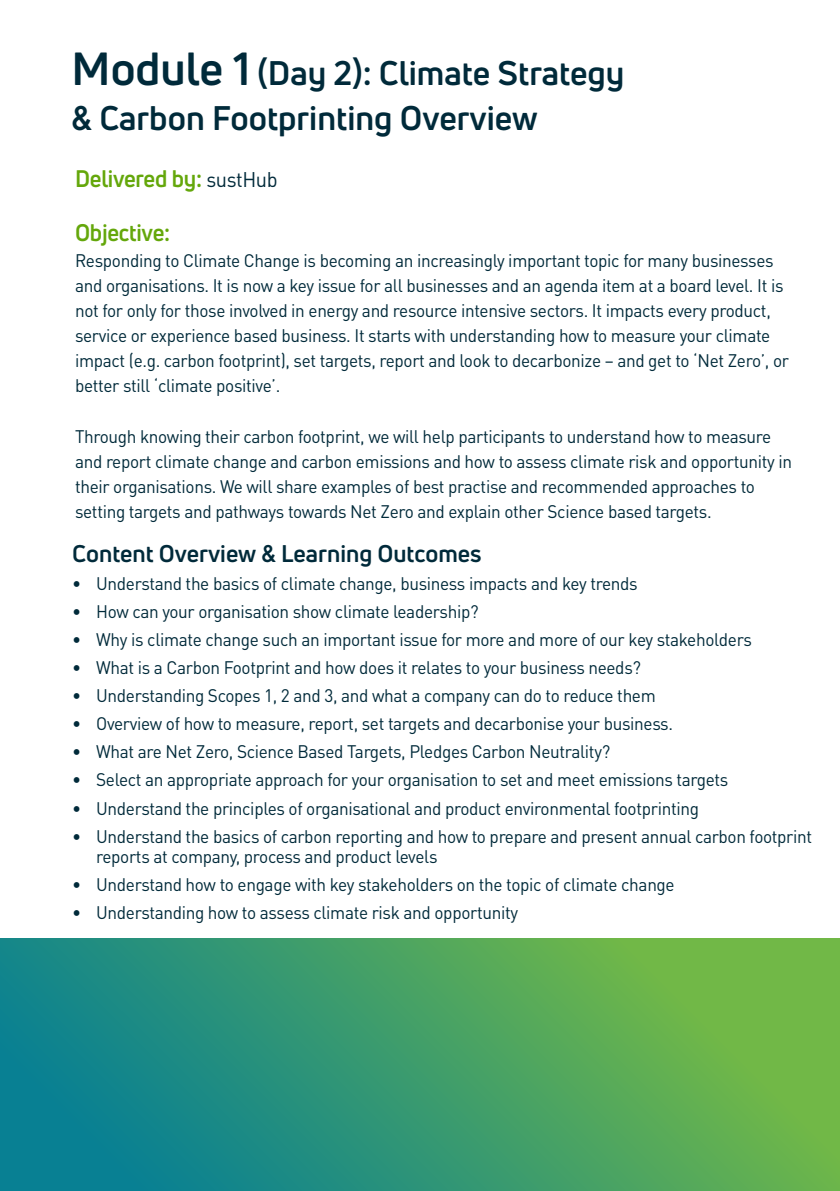
<style>
.page{position:relative;width:840px;height:1191px;background:#fff}
.page>*{position:absolute;margin:0;border:0;box-sizing:border-box;transform-origin:0 0}
.t1{font:700 33.4px/45.4px "Uni Neue";color:#002a3a}
.t2{font:700 23.6px "Uni Neue";color:#002a3a}
.t3{font:700 23.4px "Uni Neue";letter-spacing:-.01em;color:#64a70b;scale:.95 1}
.t4{font:18px/25.2px "DIN Pro";letter-spacing:-.02em;color:#002a3a;scale:.95 1}
.s1{font-size:45.4px}
.s2{font-family:"DIN Pro";font-weight:400;font-size:21px;color:#002a3a}
</style>
<div class="page">
<svg style="left:0;top:938px;width:839px;height:253px;background:#3e9d6b"></svg>
<h1 class="t1" style="left:72px;top:50px;width:554px"><span class="s1">Module 1</span> (Day 2): Climate Strategy &amp; Carbon Footprinting Overview</h1>
<p class="t3" style="left:75px;top:164px;width:215px">Delivered by: <span class="s2">sustHub</span></p>
<p class="t3" style="left:75px;top:218px;width:102px">Objective:</p>
<p class="t4" style="left:75px;top:247px;width:752px">Responding to Climate Change is becoming an increasingly important topic for many businesses and organisations. It is now a key issue for all businesses and an agenda item at a board level. It is not for only for those involved in energy and resource intensive sectors. It impacts every product, service or experience based business. It starts with understanding how to measure your climate impact (e.g. carbon footprint), set targets, report and look to decarbonize – and get to ‘Net Zero’, or better still ‘climate positive’.</p>
<p class="t4" style="left:75px;top:423px;width:755px">Through knowing their carbon footprint, we will help participants to understand how to measure and report climate change and carbon emissions and how to assess climate risk and opportunity in their organisations. We will share examples of best practise and recommended approaches to setting targets and pathways towards Net Zero and explain other Science based targets.</p>
<h2 class="t2" style="left:72px;top:539px;width:410px">Content Overview &amp; Learning Outcomes</h2>
<p class="t4" style="left:72px;top:570px;width:596px">• Understand the basics of climate change, business impacts and key trends</p>
<p class="t4" style="left:72px;top:598px;width:429px">• How can your organisation show climate leadership?</p>
<p class="t4" style="left:72px;top:626px;width:716px">• Why is climate change such an important issue for more and more of our key stakeholders</p>
<p class="t4" style="left:72px;top:654px;width:600px">• What is a Carbon Footprint and how does it relates to your business needs?</p>
<p class="t4" style="left:72px;top:682px;width:615px">• Understanding Scopes 1, 2 and 3, and what a company can do to reduce them</p>
<p class="t4" style="left:72px;top:710px;width:633px">• Overview of how to measure, report, set targets and decarbonise your business.</p>
<p class="t4" style="left:72px;top:738px;width:567px">• What are Net Zero, Science Based Targets, Pledges Carbon Neutrality?</p>
<p class="t4" style="left:72px;top:766px;width:692px">• Select an appropriate approach for your organisation to set and meet emissions targets</p>
<p class="t4" style="left:72px;top:794px;width:661px">• Understand the principles of organisational and product environmental footprinting</p>
<p class="t4" style="left:96px;top:825px;width:754px;line-height:20px;text-indent:-24px">• Understand the basics of carbon reporting and how to prepare and present annual carbon footprint reports at company, process and product levels</p>
<p class="t4" style="left:72px;top:870px;width:635px">• Understand how to engage with key stakeholders on the topic of climate change</p>
<p class="t4" style="left:72px;top:898px;width:470px">• Understanding how to assess climate risk and opportunity</p>
</div>
